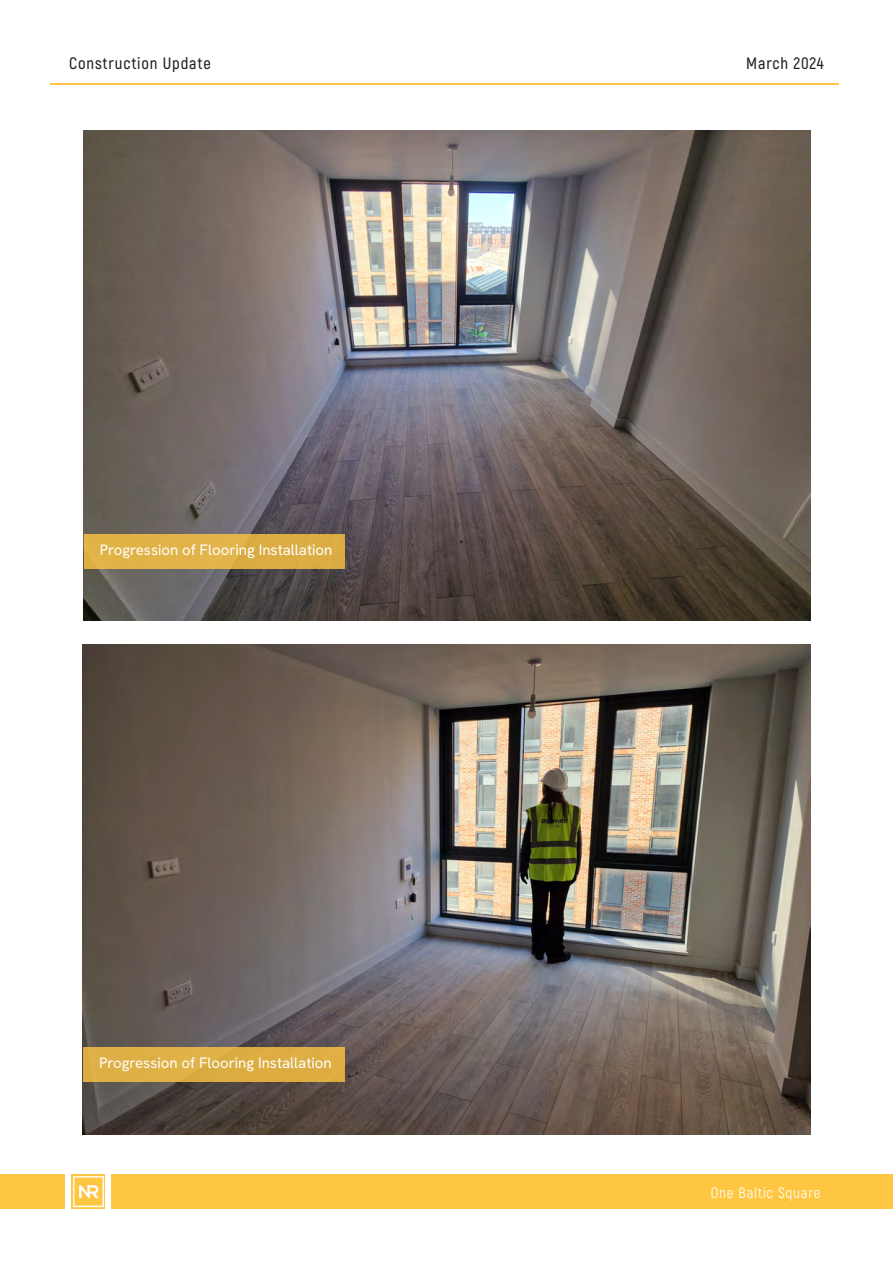
<style>
.page{position:relative;width:893px;height:1263px;background:#fff}
.page>*{position:absolute;margin:0;border:0;box-sizing:border-box;transform-origin:0 0}
.t1{font:600 16.5px "Akrobat";letter-spacing:.05em;color:#202323}
.t2{font:15px "Hanken Grotesk";color:#fff}
.t3{font:15px "Akrobat";letter-spacing:.05em;color:#fff}
</style>
<div class="page">
<hr style="left:50px;top:83px;width:788px;height:1px;background:#ffc641">
<div style="left:112px;top:1175px;width:781px;height:34px;background:#ffc641"></div>
<img style="left:72px;top:1175px;width:33px;height:34px">
<div style="left:0;top:1175px;width:65px;height:34px;background:#ffc641"></div>
<img style="left:84px;top:131px;width:726px;height:490px">
<div style="left:84px;top:534px;width:260px;height:34px;background:#e0b246"></div>
<img style="left:83px;top:644px;width:727px;height:490px">
<div style="left:83px;top:1048px;width:261px;height:34px;background:#deaf44"></div>
<p class="t1" style="left:69px;top:53px;width:143px">Construction Update</p>
<p class="t1" style="left:746px;top:53px;width:79px">March 2024</p>
<p class="t2" style="left:100px;top:540px;width:234px">Progression of Flooring Installation</p>
<p class="t2" style="left:99px;top:1053px;width:234px">Progression of Flooring Installation</p>
<p class="t3" style="left:711px;top:1183px;width:111px">One Baltic Square</p>
</div>
